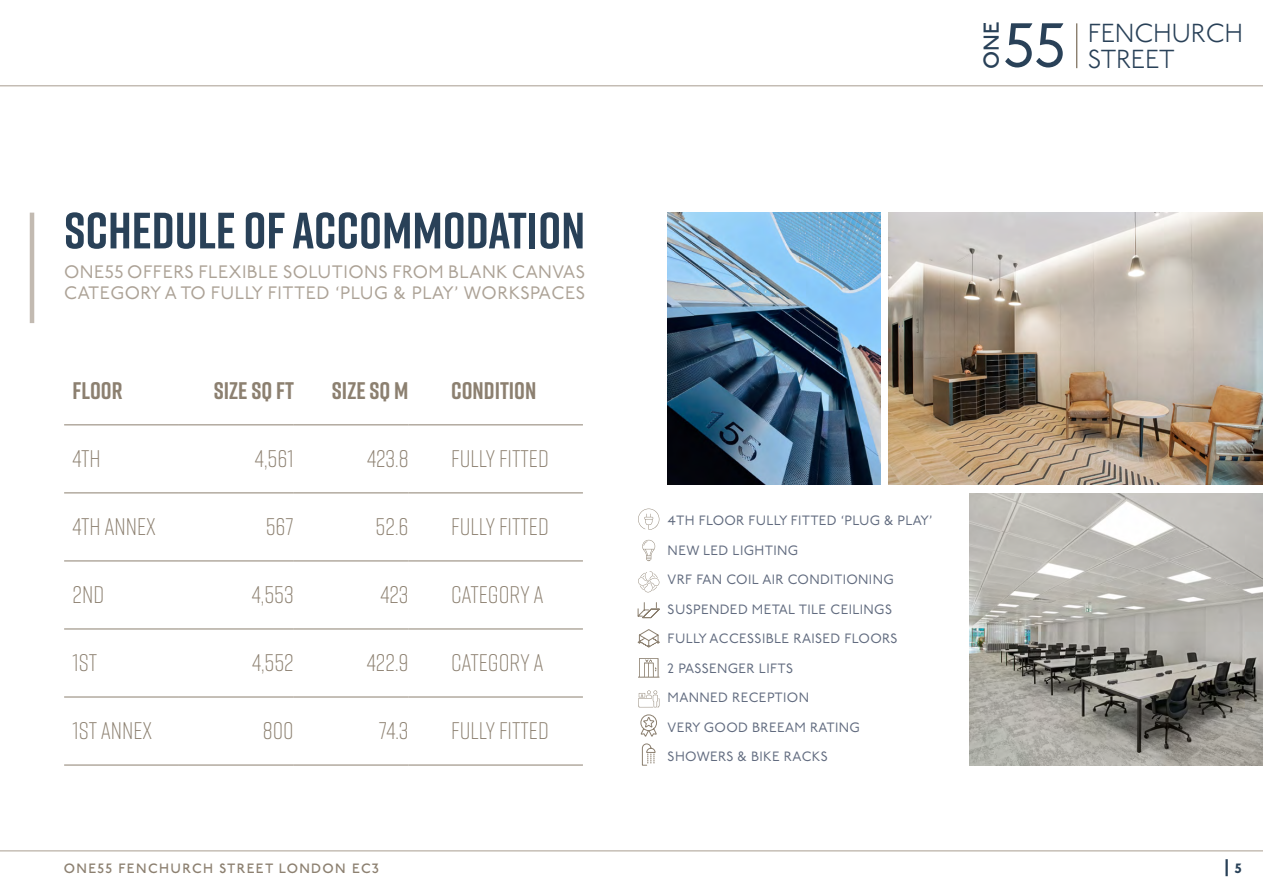
<style>
.page{position:relative;width:1263px;height:893px;background:#fff}
.page>*{position:absolute;margin:0;border:0;box-sizing:border-box;transform-origin:0 0}
.t1{font:61.8px "P22 Underground";color:#294158}
.t2{font:700 51px "Rift";color:#294158}
.t3{font:300 25.95px/26px "P22 Underground";letter-spacing:-.015em;color:#294158}
.t4{font:300 24px "Rift";color:#8c8070}
.t5{font:700 24px "Rift";color:#8c8070}
.t6{font:500 21.6px "P22 Underground";color:#294158}
.t7{font:18px/21px "P22 Underground";letter-spacing:.025em;color:#aca296}
.t8{font:13.5px/29.5px "P22 Underground";letter-spacing:.025em;color:#616b7f}
.t9{font:500 13.5px "P22 Underground";letter-spacing:.1em;color:#8c8070}
.t10{font:800 13.5px "P22 Underground";color:#294158}
</style>
<div class="page">
<hr style="left:30px;top:213px;width:4px;height:110px;background:#c2bab1">
<hr style="left:1076px;top:23px;width:1px;height:45px;background:#8c8070">
<hr style="left:0;top:850px;width:1263px;height:1px;background:#c2bab1">
<hr style="left:1225px;top:859px;width:3px;height:17px;background:#294158">
<hr style="left:0;top:85px;width:1263px;height:1px;background:#c2bab1">
<hr style="left:64px;top:424px;width:115px;height:1px;background:#8c8070">
<hr style="left:179px;top:424px;width:115px;height:1px;background:#8c8070">
<hr style="left:294px;top:424px;width:115px;height:1px;background:#8c8070">
<hr style="left:409px;top:424px;width:174px;height:1px;background:#8c8070">
<hr style="left:64px;top:492px;width:115px;height:1px;background:#8c8070">
<hr style="left:179px;top:492px;width:115px;height:1px;background:#8c8070">
<hr style="left:294px;top:492px;width:115px;height:1px;background:#8c8070">
<hr style="left:409px;top:492px;width:174px;height:1px;background:#8c8070">
<hr style="left:64px;top:561px;width:115px;height:1px;background:#8c8070">
<hr style="left:179px;top:561px;width:115px;height:1px;background:#8c8070">
<hr style="left:294px;top:561px;width:115px;height:1px;background:#8c8070">
<hr style="left:409px;top:561px;width:174px;height:1px;background:#8c8070">
<hr style="left:64px;top:629px;width:115px;height:1px;background:#8c8070">
<hr style="left:179px;top:629px;width:115px;height:1px;background:#8c8070">
<hr style="left:294px;top:629px;width:115px;height:1px;background:#8c8070">
<hr style="left:409px;top:629px;width:174px;height:1px;background:#8c8070">
<hr style="left:64px;top:697px;width:115px;height:1px;background:#8c8070">
<hr style="left:179px;top:697px;width:115px;height:1px;background:#8c8070">
<hr style="left:294px;top:697px;width:115px;height:1px;background:#8c8070">
<hr style="left:409px;top:697px;width:174px;height:1px;background:#8c8070">
<hr style="left:64px;top:765px;width:115px;height:1px;background:#8c8070">
<hr style="left:179px;top:765px;width:115px;height:1px;background:#8c8070">
<hr style="left:294px;top:765px;width:115px;height:1px;background:#8c8070">
<hr style="left:409px;top:765px;width:174px;height:1px;background:#8c8070">
<img style="left:668px;top:213px;width:212px;height:272px">
<img style="left:889px;top:213px;width:374px;height:272px">
<img style="left:969px;top:493px;width:294px;height:272px">
<svg style="left:638px;top:658px;width:21px;height:19px"></svg>
<svg style="left:638px;top:690px;width:21px;height:17px"></svg>
<svg style="left:642px;top:540px;width:13px;height:21px"></svg>
<svg style="left:638px;top:509px;width:21px;height:21px"></svg>
<svg style="left:638px;top:571px;width:21px;height:21px"></svg>
<svg style="left:637px;top:602px;width:23px;height:16px"></svg>
<svg style="left:637px;top:629px;width:23px;height:19px"></svg>
<svg style="left:642px;top:743px;width:13px;height:23px"></svg>
<svg style="left:640px;top:714px;width:17px;height:23px"></svg>
<h2 class="t2" style="left:64px;top:194px;width:522px">SCHEDULE OF ACCOMMODATION</h2>
<h3 class="t7" style="left:64px;top:262px;width:522px">ONE55 OFFERS FLEXIBLE SOLUTIONS FROM BLANK CANVAS<br>CATEGORY A TO FULLY FITTED ‘PLUG &amp; PLAY’ WORKSPACES</h3>
<h3 class="t5" style="left:73px;top:373px;width:51px">FLOOR</h3>
<h3 class="t5" style="left:214px;top:373px;width:82px">SIZE SQ FT</h3>
<h3 class="t5" style="left:332px;top:373px;width:78px">SIZE SQ M</h3>
<h3 class="t5" style="left:451px;top:373px;width:87px">CONDITION</h3>
<h3 class="t4" style="left:73px;top:442px;width:30px">4TH</h3>
<h3 class="t4" style="left:255px;top:442px;width:40px">4,561</h3>
<h3 class="t4" style="left:367px;top:442px;width:43px">423.8</h3>
<h3 class="t4" style="left:451px;top:442px;width:99px">FULLY FITTED</h3>
<h3 class="t4" style="left:73px;top:510px;width:85px">4TH ANNEX</h3>
<h3 class="t4" style="left:266px;top:510px;width:30px">567</h3>
<h3 class="t4" style="left:376px;top:510px;width:34px">52.6</h3>
<h3 class="t4" style="left:451px;top:510px;width:99px">FULLY FITTED</h3>
<h3 class="t4" style="left:73px;top:578px;width:33px">2ND</h3>
<h3 class="t4" style="left:252px;top:578px;width:43px">4,553</h3>
<h3 class="t4" style="left:380px;top:578px;width:30px">423</h3>
<h3 class="t4" style="left:451px;top:578px;width:94px">CATEGORY A</h3>
<h3 class="t4" style="left:73px;top:646px;width:26px">1ST</h3>
<h3 class="t4" style="left:252px;top:646px;width:43px">4,552</h3>
<h3 class="t4" style="left:367px;top:646px;width:43px">422.9</h3>
<h3 class="t4" style="left:451px;top:646px;width:94px">CATEGORY A</h3>
<h3 class="t4" style="left:73px;top:714px;width:81px">1ST ANNEX</h3>
<h3 class="t4" style="left:263px;top:714px;width:32px">800</h3>
<h3 class="t4" style="left:379px;top:714px;width:31px">74.3</h3>
<h3 class="t4" style="left:451px;top:714px;width:99px">FULLY FITTED</h3>
<h3 class="t6" style="left:979px;top:69px;width:48px;rotate:-90deg">ONE</h3>
<h1 class="t1" style="left:1003px;top:11px;width:63px">55</h1>
<h3 class="t3" style="left:1088px;top:21px;width:157px">FENCHURCH<br>STREET</h3>
<p class="t8" style="left:668px;top:506px;width:266px">4TH FLOOR FULLY FITTED ‘PLUG &amp; PLAY’<br>NEW LED LIGHTING<br>VRF FAN COIL AIR CONDITIONING<br>SUSPENDED METAL TILE CEILINGS<br>FULLY ACCESSIBLE RAISED FLOORS<br>2 PASSENGER LIFTS<br>MANNED RECEPTION<br>VERY GOOD BREEAM RATING<br>SHOWERS &amp; BIKE RACKS</p>
<p class="t9" style="left:64px;top:860px;width:317px">ONE55 FENCHURCH STREET LONDON EC3</p>
<p class="t10" style="left:1234px;top:860px;width:9px">5</p>
</div>
